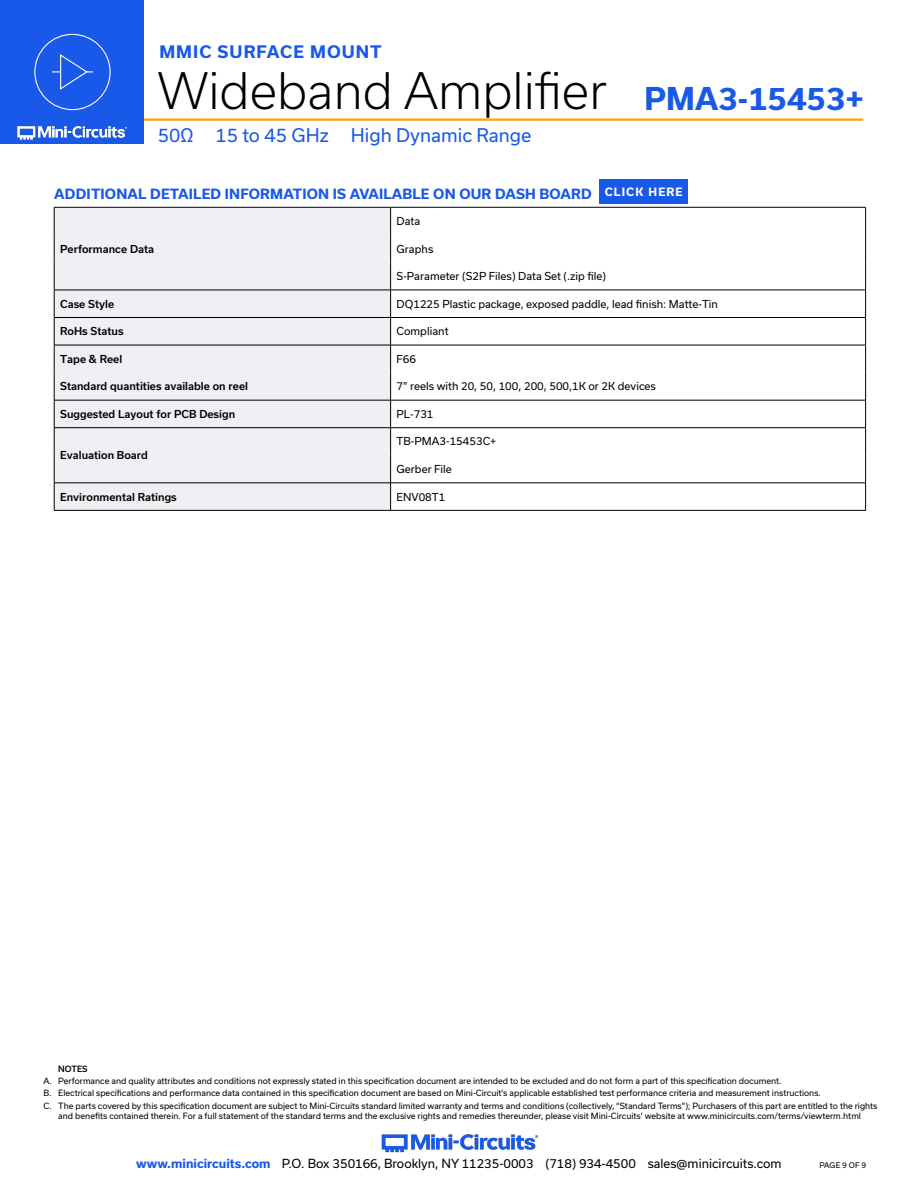
<style>
.page{position:relative;width:918px;height:1188px;background:#fff}
.page>*{position:absolute;margin:0;border:0;box-sizing:border-box;transform-origin:0 0}
.t1{font:300 48px "Usual";color:#000}
.t2{font:18px "Usual";color:#1859ea}
.t3{font:700 16.5px "Usual";letter-spacing:.065em;color:#1859ea}
.t4{font:700 13.5px "Usual";letter-spacing:.015em;color:#1859ea}
.t5{font:12px "Usual";color:#000}
.t6{font:10.5px "Usual";color:#000}
.t7{font:500 10.5px "Usual";color:#000}
.t8{font:8.25px/12.1px "Usual";color:#000}
.t9{font:500 8.25px "Usual";color:#000}
.t10{font:7.5px "Usual";color:#000}
.s1{font-weight:700;font-size:30px;color:#1859ea}
.s2{font-weight:700;color:#1859ea}
</style>
<div class="page">
<img style="left:381px;top:1134px;width:158px;height:19px">
<div style="left:600px;top:179px;width:88px;height:25px;background:#1859ea"></div>
<div style="left:55px;top:208px;width:335px;height:302px;background:#efeff4"></div>
<hr style="left:54px;top:207px;width:337px;height:1px;background:#000">
<hr style="left:54px;top:290px;width:337px;height:1px;background:#000">
<hr style="left:54px;top:317px;width:337px;height:1px;background:#000">
<hr style="left:54px;top:345px;width:337px;height:1px;background:#000">
<hr style="left:54px;top:400px;width:337px;height:1px;background:#000">
<hr style="left:54px;top:427px;width:337px;height:1px;background:#000">
<hr style="left:54px;top:483px;width:337px;height:1px;background:#000">
<svg style="left:54px;top:207px;width:1px;height:303px"></svg>
<hr style="left:54px;top:510px;width:337px;height:1px;background:#000">
<hr style="left:391px;top:207px;width:475px;height:1px;background:#000">
<hr style="left:391px;top:290px;width:475px;height:1px;background:#000">
<hr style="left:391px;top:317px;width:475px;height:1px;background:#000">
<hr style="left:391px;top:345px;width:475px;height:1px;background:#000">
<hr style="left:391px;top:400px;width:475px;height:1px;background:#000">
<hr style="left:391px;top:427px;width:475px;height:1px;background:#000">
<hr style="left:391px;top:483px;width:475px;height:1px;background:#000">
<svg style="left:390px;top:207px;width:1px;height:303px"></svg>
<svg style="left:865px;top:207px;width:1px;height:303px"></svg>
<hr style="left:391px;top:510px;width:475px;height:1px;background:#000">
<hr style="left:130px;top:118px;width:733px;height:3px;background:#ffa300">
<div style="left:0;top:0;width:144px;height:144px;background:#1859ea"></div>
<img style="left:17px;top:120px;width:128px;height:20px">
<div style="left:34px;top:34px;width:77px;height:76px;border:1px solid #fff;border-radius:50%"></div>
<svg style="left:52px;top:54px;width:41px;height:36px"></svg>
<h3 class="t3" style="left:159px;top:42px;width:224px">MMIC SURFACE MOUNT</h3>
<h1 class="t1" style="left:158px;top:63px;width:708px">Wideband Amplifier <span class="s1">PMA3-15453+</span></h1>
<h2 class="t2" style="left:158px;top:125px;width:375px">50Ω 15 to 45 GHz High Dynamic Range</h2>
<h3 class="t4" style="left:54px;top:186px;width:630px">ADDITIONAL DETAILED INFORMATION IS AVAILABLE ON OUR DASH BOARD <sup>CLICK</sup> <sup>HERE</sup></h3>
<p class="t7" style="left:60px;top:243px;width:96px">Performance Data</p>
<p class="t6" style="left:397px;top:215px;width:25px">Data</p>
<p class="t6" style="left:397px;top:243px;width:38px">Graphs</p>
<p class="t6" style="left:397px;top:270px;width:211px">S-Parameter (S2P Files) Data Set (.zip file)</p>
<p class="t7" style="left:60px;top:298px;width:55px">Case Style</p>
<p class="t6" style="left:397px;top:298px;width:323px">DQ1225 Plastic package, exposed paddle, lead finish: Matte-Tin</p>
<p class="t7" style="left:60px;top:325px;width:65px">RoHs Status</p>
<p class="t6" style="left:397px;top:325px;width:53px">Compliant</p>
<p class="t7" style="left:60px;top:353px;width:64px">Tape &amp; Reel</p>
<p class="t6" style="left:397px;top:353px;width:21px">F66</p>
<p class="t7" style="left:60px;top:380px;width:189px">Standard quantities available on reel</p>
<p class="t6" style="left:397px;top:380px;width:261px">7” reels with 20, 50, 100, 200, 500,1K or 2K devices</p>
<p class="t7" style="left:60px;top:408px;width:176px">Suggested Layout for PCB Design</p>
<p class="t6" style="left:397px;top:408px;width:38px">PL-731</p>
<p class="t7" style="left:60px;top:449px;width:89px">Evaluation Board</p>
<p class="t6" style="left:397px;top:435px;width:101px">TB-PMA3-15453C+</p>
<p class="t6" style="left:397px;top:463px;width:57px">Gerber File</p>
<p class="t7" style="left:60px;top:491px;width:118px">Environmental Ratings</p>
<p class="t6" style="left:397px;top:491px;width:50px">ENV08T1</p>
<p class="t9" style="left:58px;top:1064px;width:31px">NOTES</p>
<p class="t8" style="left:44px;top:1075px;width:835px">A. Performance and quality attributes and conditions not expressly stated in this specification document are intended to be excluded and do not form a part of this specification document.<br>B. Electrical specifications and performance data contained in this specification document are based on Mini-Circuit’s applicable established test performance criteria and measurement instructions.<br>C. The parts covered by this specification document are subject to Mini-Circuits standard limited warranty and terms and conditions (collectively, “Standard Terms”); Purchasers of this part are entitled to the rights</p>
<p class="t8" style="left:58px;top:1109px;width:804px">and benefits contained therein. For a full statement of the standard terms and the exclusive rights and remedies thereunder, please visit Mini-Circuits’ website at www.minicircuits.com/terms/viewterm.html</p>
<h3 class="t5" style="left:136px;top:1157px;width:647px"><span class="s2">www.minicircuits.com</span> P.O. Box 350166, Brooklyn, NY 11235-0003 (718) 934-4500 sales@minicircuits.com</h3>
<p class="t10" style="left:819px;top:1161px;width:48px">PAGE 9 OF 9</p>
</div>
